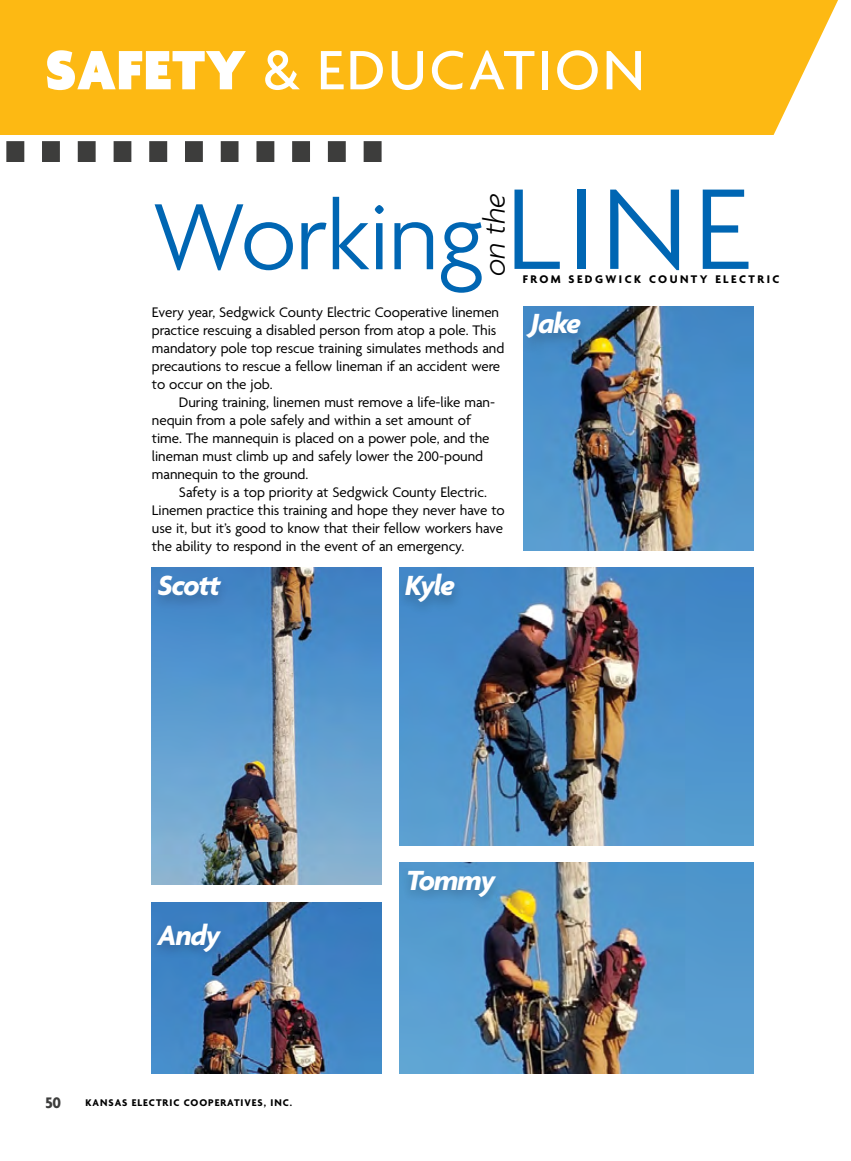
<style>
.page{position:relative;width:851px;height:1161px;background:#fff}
.page>*{position:absolute;margin:0;border:0;box-sizing:border-box;transform-origin:0 0}
.t1{font:300 124.35px "Agenda";color:#0066b3}
.t2{font:300 101.7px "Agenda";letter-spacing:-.015em;color:#0066b3}
.t3{font:500 60px "Agenda";letter-spacing:.045em;color:#fff}
.t4{font:italic 300 31.8px "Agenda";color:#000}
.t5{font:italic 700 30px "Agenda";letter-spacing:-.035em;color:#fff}
.t6{font:700 16.5px "Agenda";color:#3d3d3c}
.t7{font:15px/18px "Agenda";letter-spacing:-.005em;color:#000}
.t8{font:700 12px "Agenda";letter-spacing:.205em;color:#000}
.t9{font:700 10.5px "Agenda";letter-spacing:.09em;color:#000}
.s1{font-weight:900}
</style>
<div class="page">
<img style="left:399px;top:568px;width:354px;height:278px">
<div style="left:395px;top:571px;width:69px;height:45px;background:#000;opacity:.18"></div>
<img style="left:152px;top:568px;width:229px;height:316px">
<div style="left:150px;top:573px;width:81px;height:38px;background:#000;opacity:.18"></div>
<img style="left:399px;top:863px;width:354px;height:211px">
<div style="left:398px;top:868px;width:106px;height:43px;background:#000;opacity:.18"></div>
<img style="left:152px;top:902px;width:229px;height:172px">
<div style="left:148px;top:919px;width:81px;height:46px;background:#000;opacity:.18"></div>
<img style="left:523px;top:306px;width:230px;height:245px">
<div style="left:517px;top:309px;width:73px;height:44px;background:#000;opacity:.18"></div>
<div style="left:0;top:0;width:838px;height:135px;background:#fdb913"></div>
<svg style="left:6px;top:141px;width:375px;height:21px"></svg>
<h3 class="t3" style="left:45px;top:38px;width:601px"><span class="s1">SAFETY</span> &amp; EDUCATION</h3>
<h2 class="t2" style="left:152px;top:182px;width:334px">Working</h2>
<h3 class="t4" style="left:475px;top:276px;width:84px;rotate:-90deg">on the</h3>
<h1 class="t1" style="left:506px;top:162px;width:245px">LINE</h1>
<p class="t7" style="left:152px;top:304px;width:354px">Every year, Sedgwick County Electric Cooperative linemen practice rescuing a disabled person from atop a pole. This mandatory pole top rescue training simulates methods and precautions to rescue a fellow lineman if an accident were to occur on the job.</p>
<p class="t7" style="left:152px;top:394px;width:344px;text-indent:27px">During training, linemen must remove a life-like man&shy;nequin from a pole safely and within a set amount of time. The mannequin is placed on a power pole, and the lineman must climb up and safely lower the 200-pound mannequin to the ground.</p>
<p class="t7" style="left:152px;top:484px;width:354px;text-indent:27px">Safety is a top priority at Sedgwick County Electric.<br>Linemen practice this training and hope they never have to use it, but it’s good to know that their fellow workers have the ability to respond in the event of an emergency.</p>
<h3 class="t5" style="left:158px;top:570px;width:64px">Scott</h3>
<h3 class="t5" style="left:405px;top:570px;width:51px">Kyle</h3>
<p class="t8" style="left:523px;top:272px;width:258px">FROM SEDGWICK COUNTY ELECTRIC</p>
<h3 class="t5" style="left:531px;top:308px;width:52px">Jake</h3>
<h3 class="t5" style="left:158px;top:919px;width:64px">Andy</h3>
<p class="t6" style="left:45px;top:1094px;width:18px">50</p>
<p class="t9" style="left:86px;top:1096px;width:208px">KANSAS ELECTRIC COOPERATIVES, INC.</p>
<h3 class="t5" style="left:406px;top:865px;width:90px">Tommy</h3>
</div>
